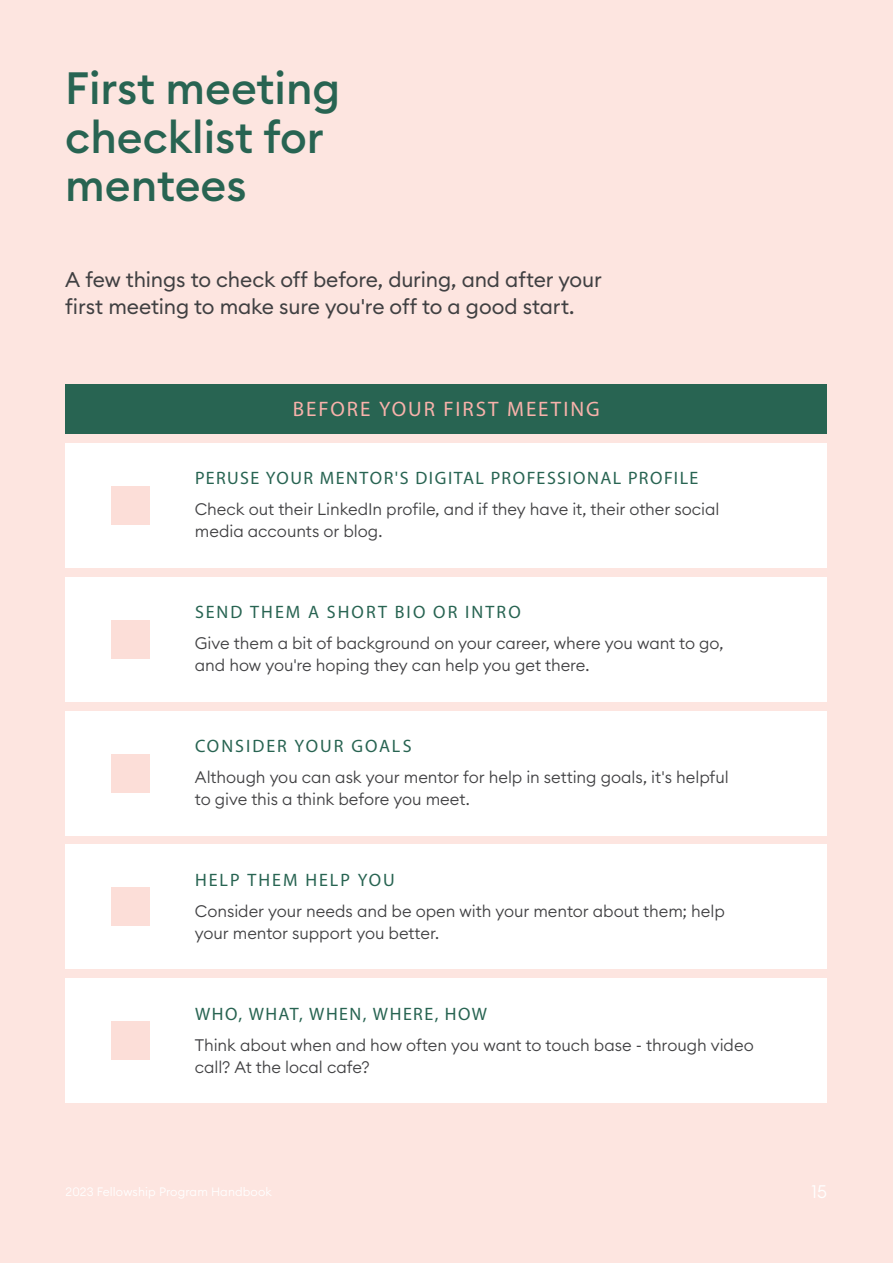
<style>
.page{position:relative;width:893px;height:1263px;background:#fde5e0}
.page>*{position:absolute;margin:0;border:0;box-sizing:border-box;transform-origin:0 0}
.t1{font:500 44.7px/48.4px "Euclid Circular B";color:#286452}
.t2{font:21px/27px "Euclid Circular B";letter-spacing:-.01em;color:#404042}
.t3{font:21px "Myriad Pro";letter-spacing:.095em;color:#f8b2ab}
.t4{font:18px "Myriad Pro";letter-spacing:.09em;color:#286452}
.t5{font:18px "Myriad Pro";letter-spacing:.11em;color:#286452}
.t6{font:18px "Myriad Pro";letter-spacing:.115em;color:#286452}
.t7{font:300 18px "Euclid Circular B";color:#fff}
.t8{font:300 16.5px/22.5px "Euclid Circular B";letter-spacing:-.005em;color:#404042}
.t9{font:300 12px "Euclid Circular B";letter-spacing:.01em;color:#fff}
</style>
<div class="page">
<div style="left:66px;top:384px;width:761px;height:49px;background:#286452"></div>
<div style="left:66px;top:443px;width:761px;height:124px;background:#fff"></div>
<div style="left:112px;top:486px;width:38px;height:38px;background:#fcded8"></div>
<div style="left:66px;top:577px;width:761px;height:124px;background:#fff"></div>
<div style="left:112px;top:620px;width:38px;height:38px;background:#fcded8"></div>
<div style="left:66px;top:711px;width:761px;height:124px;background:#fff"></div>
<div style="left:112px;top:754px;width:38px;height:38px;background:#fcded8"></div>
<div style="left:66px;top:845px;width:761px;height:124px;background:#fff"></div>
<div style="left:112px;top:888px;width:38px;height:38px;background:#fcded8"></div>
<div style="left:66px;top:979px;width:761px;height:124px;background:#fff"></div>
<div style="left:112px;top:1022px;width:38px;height:38px;background:#fcded8"></div>
<h1 class="t1" style="left:65px;top:68px;width:277px">First meeting checklist for mentees</h1>
<p class="t2" style="left:65px;top:266px;width:538px">A few things to check off before, during, and after your first meeting to make sure you're off to a good start.</p>
<p class="t3" style="left:293px;top:401px;width:308px">BEFORE YOUR FIRST MEETING</p>
<p class="t4" style="left:195px;top:471px;width:505px">PERUSE YOUR MENTOR'S DIGITAL PROFESSIONAL PROFILE</p>
<p class="t8" style="left:195px;top:498px;width:526px">Check out their LinkedIn profile, and if they have it, their other social media accounts or blog.</p>
<p class="t6" style="left:195px;top:605px;width:327px">SEND THEM A SHORT BIO OR INTRO</p>
<p class="t8" style="left:195px;top:633px;width:530px">Give them a bit of background on your career, where you want to go, and how you're hoping they can help you get there.</p>
<p class="t5" style="left:195px;top:739px;width:218px">CONSIDER YOUR GOALS</p>
<p class="t8" style="left:195px;top:765px;width:535px">Although you can ask your mentor for help in setting goals, it's helpful to give this a think before you meet.</p>
<p class="t5" style="left:195px;top:873px;width:201px">HELP THEM HELP YOU</p>
<p class="t8" style="left:195px;top:900px;width:531px">Consider your needs and be open with your mentor about them; help your mentor support you better.</p>
<p class="t4" style="left:195px;top:1006px;width:294px">WHO, WHAT, WHEN, WHERE, HOW</p>
<p class="t8" style="left:195px;top:1033px;width:560px">Think about when and how often you want to touch base - through video call? At the local cafe?</p>
<p class="t9" style="left:66px;top:1186px;width:208px">2023 Fellowship Program Handbook</p>
<p class="t7" style="left:811px;top:1183px;width:17px">15</p>
</div>
